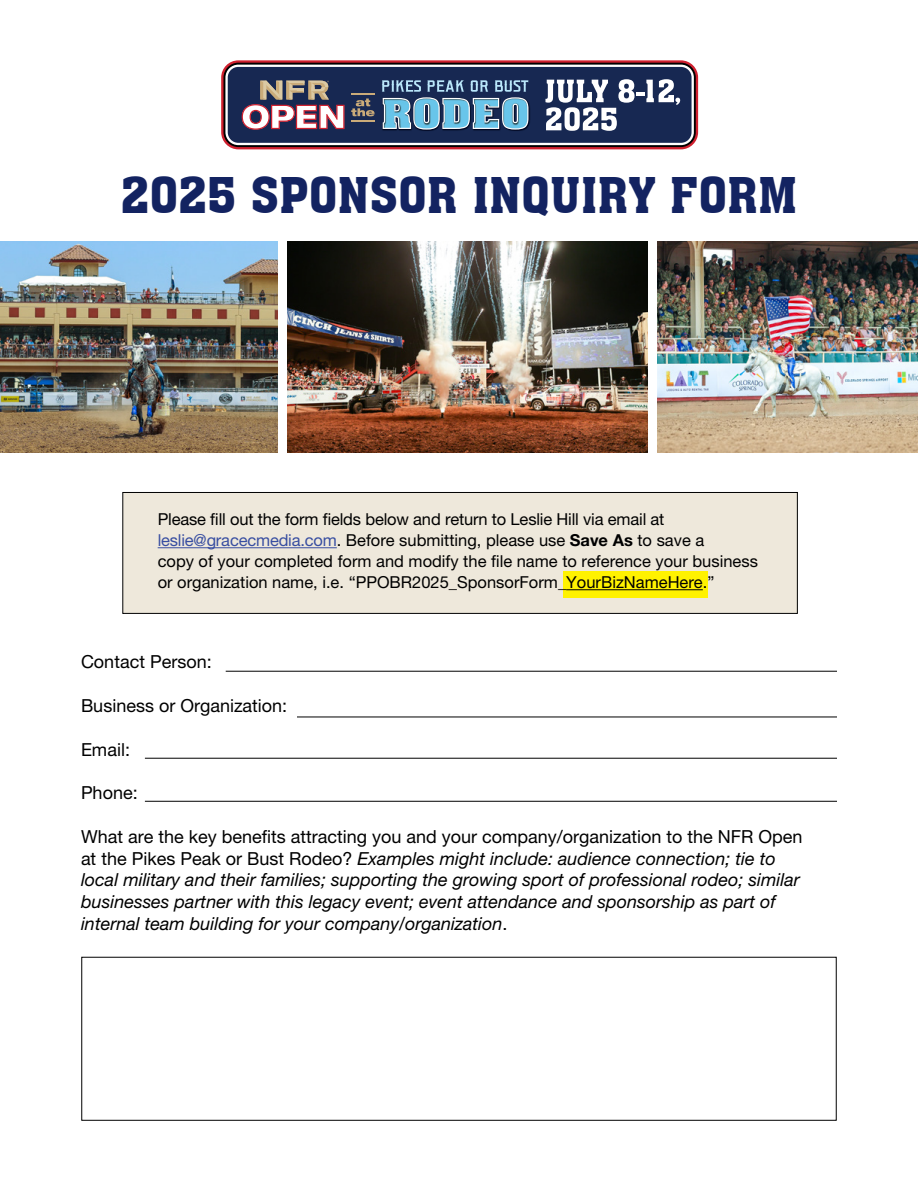
<style>
.page{position:relative;width:918px;height:1188px;background:#fff}
.page>*{position:absolute;margin:0;border:0;box-sizing:border-box;transform-origin:0 0}
.t1{font:48px "Aachen BT";letter-spacing:-.005em;color:#132361}
.t2{font:italic 18px/21.6px "Helvetica Neue LT Pro";color:#000}
.t3{font:18px "Helvetica Neue LT Pro";color:#000}
.t4{font:16.5px/21px "Helvetica Neue LT Pro";color:#000}
.s1{color:#384ea1}
.s2{font-weight:700}
.s3{font-style:normal}
</style>
<div class="page">
<div style="left:123px;top:492px;width:674px;height:121px;background:#eee8db"></div>
<div style="left:122px;top:492px;width:676px;height:122px;border:1px solid #000"></div>
<div style="left:564px;top:572px;width:144px;height:26px;background:#fff200"></div>
<hr style="left:158px;top:547px;width:179px;height:1px;background:#384ea1">
<hr style="left:566px;top:589px;width:137px;height:1px;background:#000">
<svg style="left:221px;top:60px;width:477px;height:89px;background:#585b76"></svg>
<div style="left:81px;top:957px;width:756px;height:164px;border:1px solid #000"></div>
<hr style="left:226px;top:671px;width:611px;height:1px;background:#000">
<hr style="left:297px;top:717px;width:540px;height:1px;background:#000">
<hr style="left:145px;top:758px;width:692px;height:1px;background:#000">
<hr style="left:145px;top:801px;width:692px;height:1px;background:#000">
<img style="left:288px;top:241px;width:360px;height:212px">
<img style="left:0;top:241px;width:278px;height:212px">
<img style="left:658px;top:241px;width:260px;height:212px">
<h1 class="t1" style="left:120px;top:165px;width:678px">2025 SPONSOR INQUIRY FORM</h1>
<p class="t4" style="left:158px;top:509px;width:602px">Please fill out the form fields below and return to Leslie Hill via email at <span class="s1">leslie@gracecmedia.com</span>. Before submitting, please use <span class="s2">Save As</span> to save a<br>copy of your completed form and modify the file name to reference your business or organization name, i.e. “PPOBR2025_SponsorForm_YourBizNameHere.”</p>
<p class="t3" style="left:81px;top:651px;width:132px">Contact Person:</p>
<p class="t3" style="left:81px;top:695px;width:208px">Business or Organization:</p>
<p class="t3" style="left:81px;top:739px;width:51px">Email:</p>
<p class="t3" style="left:81px;top:782px;width:58px">Phone:</p>
<p class="t2" style="left:81px;top:826px;width:723px"><span class="s3">What are the key benefits attracting you and your company/organization to the NFR Open at the Pikes Peak or Bust Rodeo?</span> Examples might include: audience connection; tie to local military and their families; supporting the growing sport of professional rodeo; similar businesses partner with this legacy event; event attendance and sponsorship as part of internal team building for your company/organization<span class="s3">.</span></p>
</div>
